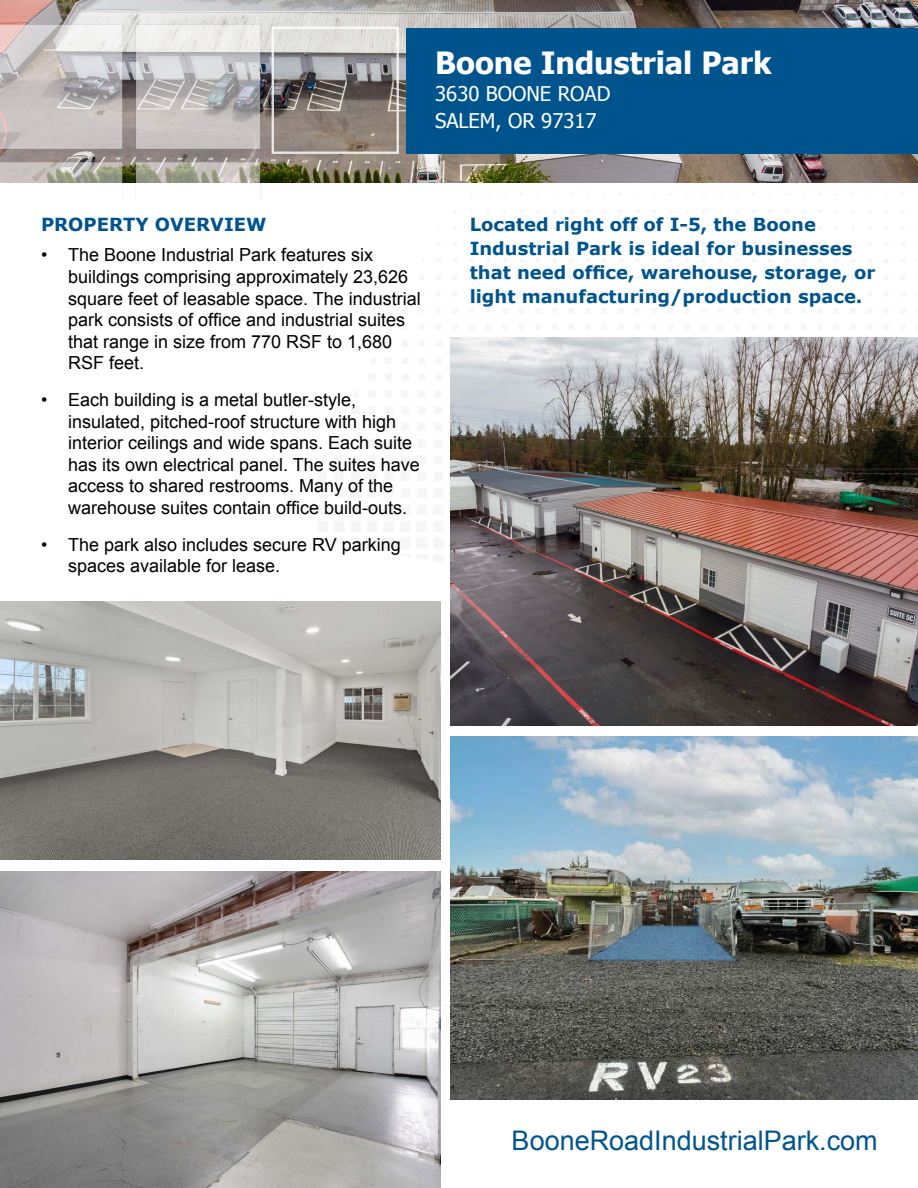
<style>
.page{position:relative;width:918px;height:1188px;background:#fff}
.page>*{position:absolute;margin:0;border:0;box-sizing:border-box;transform-origin:0 0}
.t1{font:700 30.6px "Tahoma";color:#fff}
.t2{font:27px "Arial";color:#00548e}
.t3{font:20.25px/27px "Tahoma";color:#fff}
.t4{font:18px/21.6px "Arial";color:#000}
.t5{font:700 18px/24px "Verdana";color:#00548e}
</style>
<div class="page">
<img style="left:0;top:0;width:918px;height:183px">
<div style="left:406px;top:28px;width:512px;height:125px;background:#00548e"></div>
<div style="left:272px;top:27px;width:127px;height:127px;border:2px solid #fff"></div>
<img style="left:0;top:23px;width:262px;height:177px">
<img style="left:0;top:872px;width:441px;height:316px">
<img style="left:0;top:602px;width:441px;height:257px">
<img style="left:450px;top:338px;width:468px;height:387px">
<img style="left:450px;top:737px;width:468px;height:362px">
<h1 class="t1" style="left:435px;top:41px;width:338px">Boone Industrial Park</h1>
<p class="t3" style="left:435px;top:79px;width:177px">3630 BOONE ROAD<br>SALEM, OR 97317</p>
<p class="t5" style="left:41px;top:212px;width:227px">PROPERTY OVERVIEW</p>
<p class="t4" style="left:68px;top:245px;width:354px;text-indent:-27px">• The Boone Industrial Park features six buildings comprising approximately 23,626 square feet of leasable space. The industrial park consists of office and industrial suites that range in size from 770 RSF to 1,680<br>RSF feet.</p>
<p class="t4" style="left:68px;top:389px;width:353px;text-indent:-27px">• Each building is a metal butler-style, insulated, pitched-roof structure with high interior ceilings and wide spans. Each suite has its own electrical panel. The suites have access to shared restrooms. Many of the warehouse suites contain office build-outs.</p>
<p class="t4" style="left:68px;top:534px;width:334px;text-indent:-27px">• The park also includes secure RV parking spaces available for lease.</p>
<p class="t5" style="left:470px;top:212px;width:407px">Located right off of I-5, the Boone Industrial Park is ideal for businesses that need office, warehouse, storage, or light manufacturing/production space.</p>
<h2 class="t2" style="left:512px;top:1123px;width:368px">BooneRoadIndustrialPark.com</h2>
</div>
